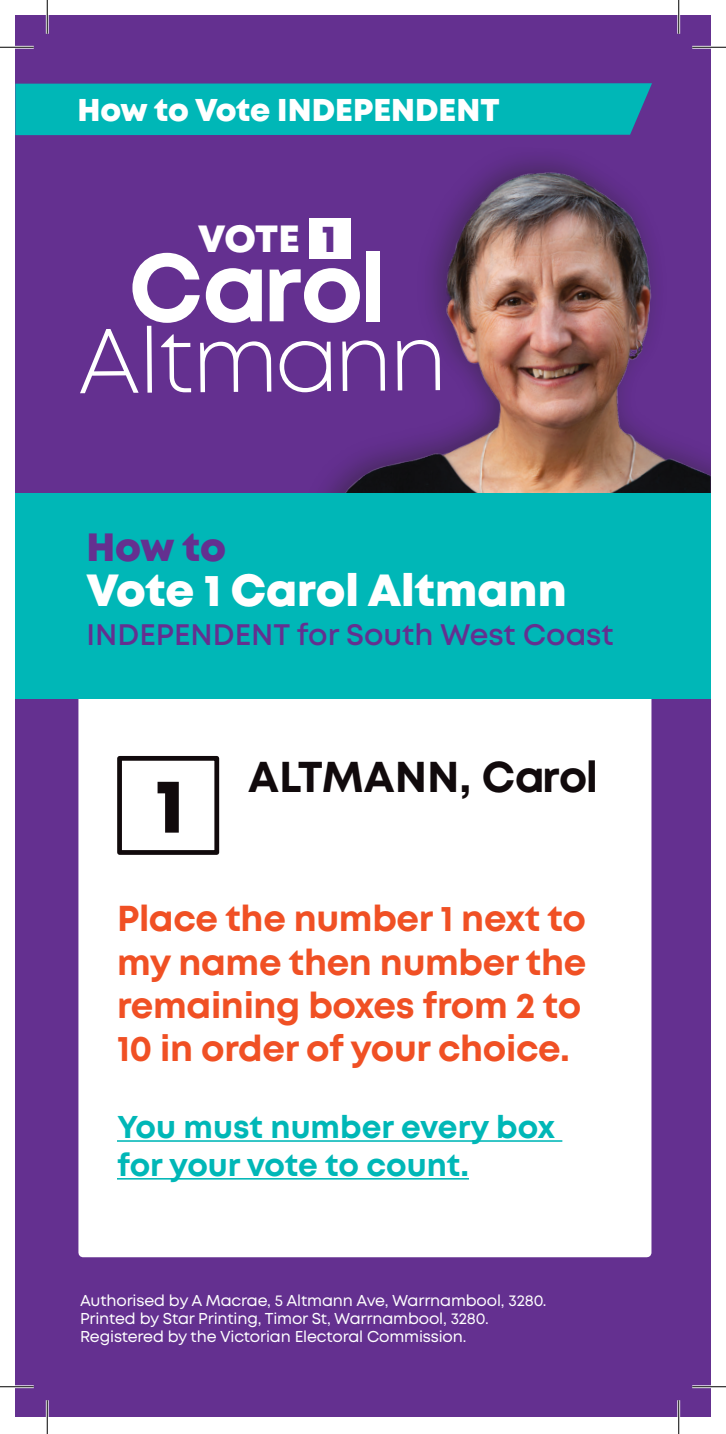
<style>
.page{position:relative;width:726px;height:1434px;background:#fff}
.page>*{position:absolute;margin:0;border:0;box-sizing:border-box;transform-origin:0 0}
.t1{font:700 95.85px "Mont";letter-spacing:-.025em;color:#fff}
.t2{font:300 91.58px "Mont";color:#fff}
.t3{font:800 76.5px "Mont";color:#110a0c}
.t4{font:800 45px "Mont";color:#fff}
.t5{font:700 43.2px "Mont";letter-spacing:-.005em;color:#110a0c}
.t6{font:800 39.38px "Mont";color:#643090}
.t7{font:800 37.8px "Mont";color:#fff}
.t8{font:700 36px/43.2px "Mont";letter-spacing:-.01em;color:#f05024}
.t9{font:700 31.5px/37.8px "Mont";color:#00b7b7}
.t10{font:800 31.5px "Mont";color:#fff}
.t11{font:600 29.7px "Mont";color:#643090}
.t12{font:15.75px/18px "Mont";letter-spacing:-.01em;color:#fff}
.s1{color:#643090}
</style>
<div class="page">
<div style="left:15px;top:15px;width:696px;height:1401px;background:#643090"></div>
<div style="left:78px;top:682px;width:573px;height:575px;background:#fff"></div>
<div style="left:15px;top:83px;width:637px;height:52px;background:#00b7b7"></div>
<img style="left:309px;top:158px;width:402px;height:335px">
<div style="left:309px;top:219px;width:41px;height:40px;background:#fff"></div>
<hr style="left:117px;top:1140px;width:445px;height:2px;background:#00b7b7">
<hr style="left:117px;top:1178px;width:352px;height:2px;background:#00b7b7">
<div style="left:15px;top:493px;width:696px;height:205px;background:#00b7b7"></div>
<div style="left:117px;top:756px;width:102px;height:99px;background:#fff;border:5px solid #110a0c"></div>
<hr style="left:0;top:46px;width:34px;height:3px;background:#fff">
<hr style="left:692px;top:46px;width:34px;height:3px;background:#fff">
<hr style="left:0;top:1385px;width:34px;height:3px;background:#fff">
<hr style="left:692px;top:1385px;width:34px;height:3px;background:#fff">
<hr style="left:46px;top:0;width:3px;height:34px;background:#fff">
<hr style="left:46px;top:1400px;width:3px;height:34px;background:#fff">
<hr style="left:677px;top:0;width:3px;height:34px;background:#fff">
<hr style="left:677px;top:1400px;width:3px;height:34px;background:#fff">
<hr style="left:0;top:47px;width:34px;height:1px;background:#000">
<hr style="left:692px;top:47px;width:34px;height:1px;background:#000">
<hr style="left:0;top:1386px;width:34px;height:1px;background:#000">
<hr style="left:692px;top:1386px;width:34px;height:1px;background:#000">
<hr style="left:47px;top:0;width:1px;height:34px;background:#000">
<hr style="left:47px;top:1400px;width:1px;height:34px;background:#000">
<hr style="left:678px;top:0;width:1px;height:34px;background:#000">
<hr style="left:678px;top:1400px;width:1px;height:34px;background:#000">
<h3 class="t10" style="left:77px;top:90px;width:424px">How to Vote INDEPENDENT</h3>
<h3 class="t7" style="left:198px;top:214px;width:139px">VOTE <span class="s1">1</span></h3>
<h1 class="t1" style="left:129px;top:225px;width:260px">Carol</h1>
<h2 class="t2" style="left:76px;top:305px;width:371px;rotate:-1deg">Altmann</h2>
<h3 class="t6" style="left:87px;top:522px;width:141px">How to</h3>
<h3 class="t4" style="left:87px;top:561px;width:482px">Vote 1 Carol Altmann</h3>
<h3 class="t11" style="left:87px;top:615px;width:529px">INDEPENDENT for South West Coast</h3>
<h3 class="t3" style="left:155px;top:756px;width:30px">1</h3>
<h3 class="t5" style="left:248px;top:749px;width:351px">ALTMANN, Carol</h3>
<h3 class="t8" style="left:117px;top:897px;width:471px">Place the number 1 next to my name then number the remaining boxes from 2 to<br>10 in order of your choice.</h3>
<h3 class="t9" style="left:117px;top:1108px;width:439px">You must number every box for your vote to count.</h3>
<p class="t12" style="left:80px;top:1291px;width:468px">Authorised by A Macrae, 5 Altmann Ave, Warrnambool, 3280.<br>Printed by Star Printing, Timor St, Warrnambool, 3280.<br>Registered by the Victorian Electoral Commission.</p>
</div>
